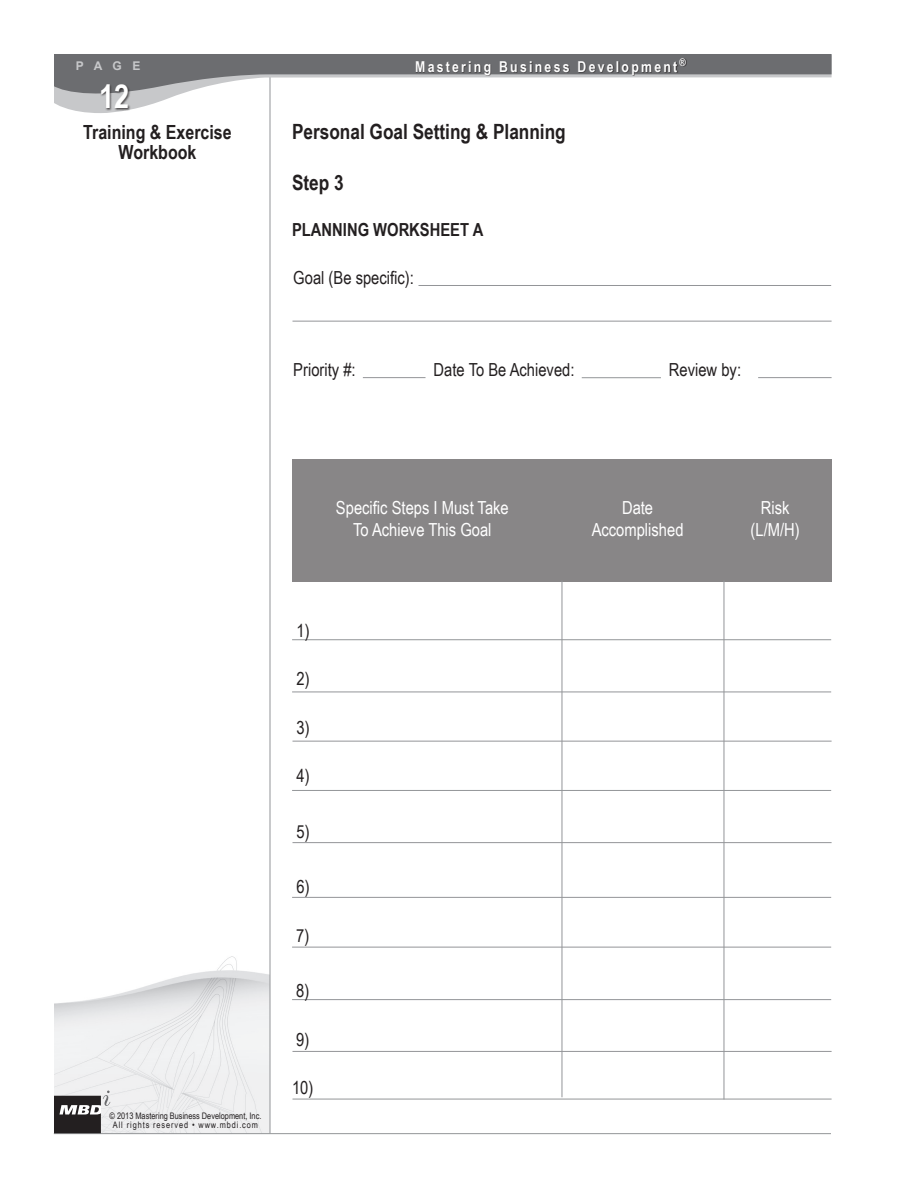
<style>
.page{position:relative;width:918px;height:1188px;background:#fff}
.page>*{position:absolute;margin:0;border:0;box-sizing:border-box;transform-origin:0 0}
.t1{font:700 33px "Arial Narrow";color:#fff}
.t2{font:700 21px "Arial Narrow";color:#231f20}
.t3{font:700 19.5px/20.4px "Arial Narrow";color:#231f20;text-align:center}
.Level_1__-_in_text{font:18px "Arial Narrow";color:#231f20}
.t4{font:18px/21.6px "Arial Narrow";color:#fff;text-align:center}
.t5{font:700 18px "Arial Narrow";color:#231f20}
.t6{font:700 15px "Arial Narrow";letter-spacing:.15em;color:#fff}
.t7{font:700 12px "Arial";color:#c7c8ca}
.t8{font:9px/9.3px "Arial Narrow";color:#231f20;text-align:center}
</style>
<div class="page">
<img style="left:54px;top:921px;width:216px;height:212px">
<hr style="left:54px;top:1133px;width:777px;height:1px;background:#939598">
<hr style="left:270px;top:75px;width:1px;height:1059px;background:#939598">
<svg style="left:54px;top:1091px;width:56px;height:42px"></svg>
<svg style="left:54px;top:103px;width:217px;height:10px"></svg>
<svg style="left:54px;top:54px;width:778px;height:49px"></svg>
<div style="left:100px;top:84px;width:31px;height:27px;background:#231f20;opacity:.73"></div>
<div style="left:416px;top:58px;width:271px;height:18px;background:#231f20;opacity:.75"></div>
<hr style="left:418px;top:285px;width:413px;height:1px;background:#939598">
<hr style="left:293px;top:321px;width:539px;height:1px;background:#939598">
<hr style="left:363px;top:377px;width:63px;height:1px;background:#939598">
<hr style="left:758px;top:377px;width:74px;height:1px;background:#939598">
<hr style="left:582px;top:377px;width:79px;height:1px;background:#939598">
<hr style="left:293px;top:842px;width:539px;height:1px;background:#939598">
<hr style="left:292px;top:897px;width:539px;height:1px;background:#939598">
<hr style="left:292px;top:947px;width:539px;height:1px;background:#939598">
<hr style="left:292px;top:999px;width:539px;height:1px;background:#939598">
<hr style="left:293px;top:1051px;width:539px;height:1px;background:#939598">
<hr style="left:293px;top:1099px;width:539px;height:1px;background:#939598">
<hr style="left:292px;top:639px;width:539px;height:1px;background:#939598">
<hr style="left:292px;top:692px;width:539px;height:1px;background:#939598">
<hr style="left:293px;top:741px;width:539px;height:1px;background:#939598">
<hr style="left:292px;top:790px;width:539px;height:1px;background:#939598">
<div style="left:292px;top:459px;width:540px;height:122px;background:#888687"></div>
<hr style="left:562px;top:581px;width:1px;height:516px;background:#939598">
<hr style="left:724px;top:581px;width:1px;height:518px;background:#939598">
<p class="t7" style="left:76px;top:57px;width:66px">P A G E</p>
<h1 class="t1" style="left:99px;top:71px;width:32px">12</h1>
<p class="t3" style="left:83px;top:121px;width:150px">Training &amp; Exercise<br>Workbook</p>
<p class="t6" style="left:415px;top:55px;width:272px">Mastering Business Development<sup>®</sup></p>
<p class="t2" style="left:292px;top:116px;width:275px">Personal Goal Setting &amp; Planning</p>
<p class="t2" style="left:292px;top:166px;width:53px">Step 3</p>
<p class="t5" style="left:292px;top:216px;width:193px">PLANNING WORKSHEET A</p>
<p class="Level_1__-_in_text" style="left:293px;top:264px;width:122px">Goal (Be specific):</p>
<p class="Level_1__-_in_text" style="left:293px;top:356px;width:64px">Priority #:</p>
<p class="Level_1__-_in_text" style="left:434px;top:356px;width:142px">Date To Be Achieved:</p>
<p class="Level_1__-_in_text" style="left:669px;top:356px;width:74px">Review by:</p>
<p class="t4" style="left:336px;top:496px;width:174px">Specific Steps I Must Take<br>To Achieve This Goal</p>
<p class="t4" style="left:622px;top:496px;width:33px">Date</p>
<p class="t4" style="left:592px;top:518px;width:93px">Accomplished</p>
<p class="t8" style="left:110px;top:1111px;width:153px">© 2013 Mastering Business Development, Inc.<br>All rights reserved • www.mbdi.com</p>
<p class="Level_1__-_in_text" style="left:297px;top:617px;width:15px">1)</p>
<p class="Level_1__-_in_text" style="left:297px;top:666px;width:15px">2)</p>
<p class="Level_1__-_in_text" style="left:297px;top:714px;width:15px">3)</p>
<p class="Level_1__-_in_text" style="left:297px;top:763px;width:15px">4)</p>
<p class="Level_1__-_in_text" style="left:297px;top:818px;width:15px">5)</p>
<p class="Level_1__-_in_text" style="left:297px;top:873px;width:15px">6)</p>
<p class="Level_1__-_in_text" style="left:296px;top:922px;width:15px">7)</p>
<p class="Level_1__-_in_text" style="left:296px;top:978px;width:15px">8)</p>
<p class="Level_1__-_in_text" style="left:296px;top:1026px;width:15px">9)</p>
<p class="Level_1__-_in_text" style="left:292px;top:1075px;width:23px">10)</p>
<p class="t4" style="left:761px;top:496px;width:30px">Risk</p>
<p class="t4" style="left:751px;top:518px;width:51px">(L/M/H)</p>
</div>
